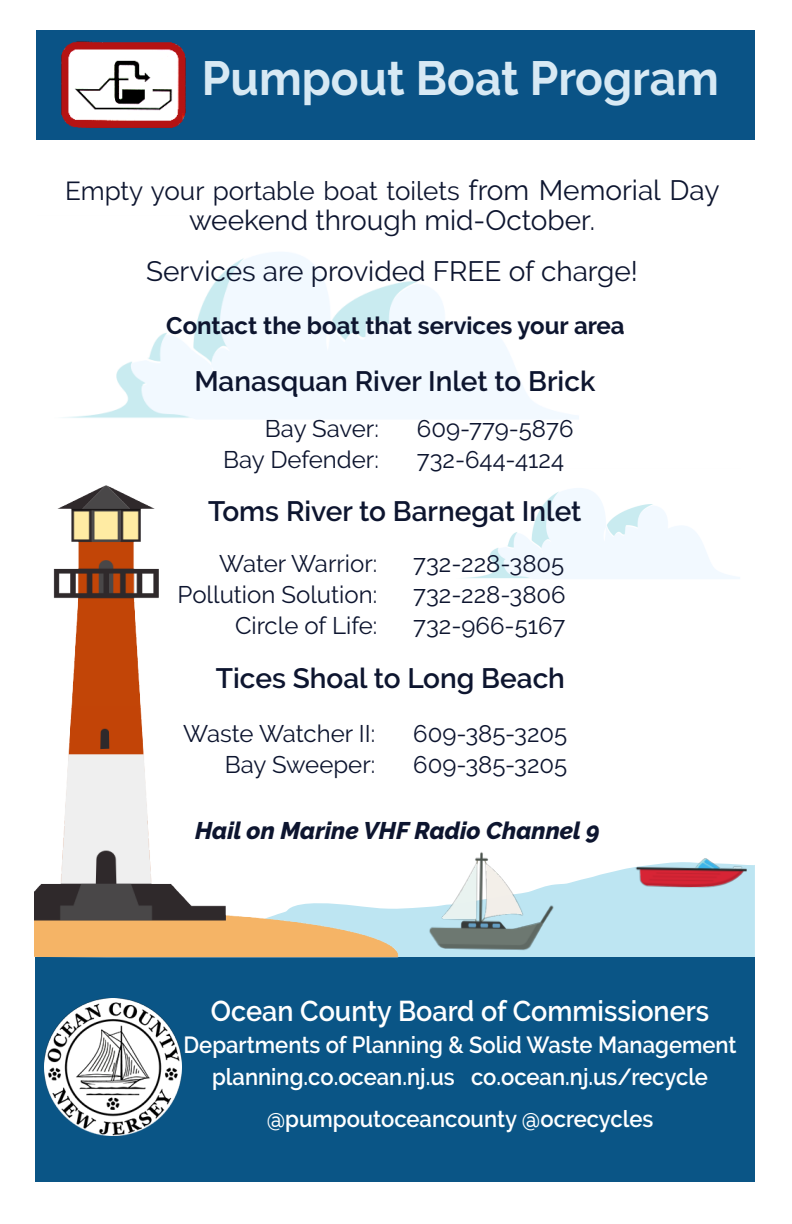
<style>
.page{position:relative;width:792px;height:1224px;background:#fff}
.page>*{position:absolute;margin:0;border:0;box-sizing:border-box;transform-origin:0 0}
.Body_Text{font:700 47.8px "Raleway";color:#d7e9f4;scale:.96 1}
.Body_Text-2{font:600 28.6px "Raleway";color:#fff;scale:.94 1}
.Body_Text-3{font:600 28px "Raleway";color:#0d152f}
.Body_Text-4{font:28px "Raleway";color:#0d152f}
.Body_Text-5{font:26px "Raleway";color:#0d152f}
.Body_Text-6{font:24px "Raleway";color:#0d152f}
.Body_Text-7{font:700 24px "Raleway";color:#0d152f}
.Body_Text-8{font:italic 800 24px "Raleway";color:#0d152f}
.Body_Text-9{font:600 23.4px "Raleway";color:#fff;scale:.94 1}
.s1{font-size:28px}
</style>
<div class="page">
<img style="left:466px;top:488px;width:274px;height:91px">
<img style="left:116px;top:252px;width:463px;height:167px">
<div style="left:35px;top:957px;width:720px;height:225px;background:#0a5586"></div>
<div style="left:36px;top:31px;width:719px;height:109px;background:#0a5386"></div>
<img style="left:61px;top:41px;width:125px;height:87px">
<img style="left:411px;top:852px;width:336px;height:105px">
<img style="left:34px;top:402px;width:377px;height:556px">
<img style="left:44px;top:998px;width:138px;height:138px">
<p class="Body_Text" style="left:202px;top:51px;width:540px">Pumpout Boat Program</p>
<p class="Body_Text-5" style="left:65px;top:176px;width:656px">Empty your portable boat toilets <span class="s1">from Memorial Day</span></p>
<p class="Body_Text-4" style="left:189px;top:204px;width:408px">weekend through mid-October.</p>
<p class="Body_Text-4" style="left:146px;top:255px;width:493px">Services are provided FREE of charge!</p>
<p class="Body_Text-7" style="left:166px;top:312px;width:460px">Contact the boat that services your area</p>
<p class="Body_Text-3" style="left:194px;top:365px;width:403px">Manasquan River Inlet to Brick</p>
<p class="Body_Text-6" style="left:265px;top:414px;width:115px">Bay Saver:</p>
<p class="Body_Text-6" style="left:417px;top:414px;width:158px">609-779-5876</p>
<p class="Body_Text-6" style="left:223px;top:445px;width:157px">Bay Defender:</p>
<p class="Body_Text-6" style="left:417px;top:445px;width:149px">732-644-4124</p>
<p class="Body_Text-3" style="left:208px;top:495px;width:375px">Toms River to Barnegat Inlet</p>
<p class="Body_Text-6" style="left:219px;top:550px;width:160px">Water Warrior:</p>
<p class="Body_Text-6" style="left:413px;top:550px;width:153px">732-228-3805</p>
<p class="Body_Text-6" style="left:178px;top:581px;width:201px">Pollution Solution:</p>
<p class="Body_Text-6" style="left:413px;top:581px;width:154px">732-228-3806</p>
<p class="Body_Text-6" style="left:235px;top:611px;width:144px">Circle of Life:</p>
<p class="Body_Text-6" style="left:413px;top:611px;width:154px">732-966-5167</p>
<p class="Body_Text-3" style="left:216px;top:662px;width:351px">Tices Shoal to Long Beach</p>
<p class="Body_Text-6" style="left:183px;top:720px;width:194px">Waste Watcher II:</p>
<p class="Body_Text-6" style="left:413px;top:720px;width:156px">609-385-3205</p>
<p class="Body_Text-6" style="left:225px;top:751px;width:152px">Bay Sweeper:</p>
<p class="Body_Text-6" style="left:413px;top:751px;width:156px">609-385-3205</p>
<p class="Body_Text-8" style="left:195px;top:816px;width:406px">Hail on Marine VHF Radio Channel 9</p>
<p class="Body_Text-2" style="left:211px;top:995px;width:532px">Ocean County Board of Commissioners</p>
<p class="Body_Text-9" style="left:184px;top:1031px;width:590px">Departments of Planning &amp; Solid Waste Management</p>
<p class="Body_Text-9" style="left:212px;top:1063px;width:529px">planning.co.ocean.nj.us co.ocean.nj.us/recycle</p>
<p class="Body_Text-9" style="left:267px;top:1105px;width:413px">@pumpoutoceancounty @ocrecycles</p>
</div>
